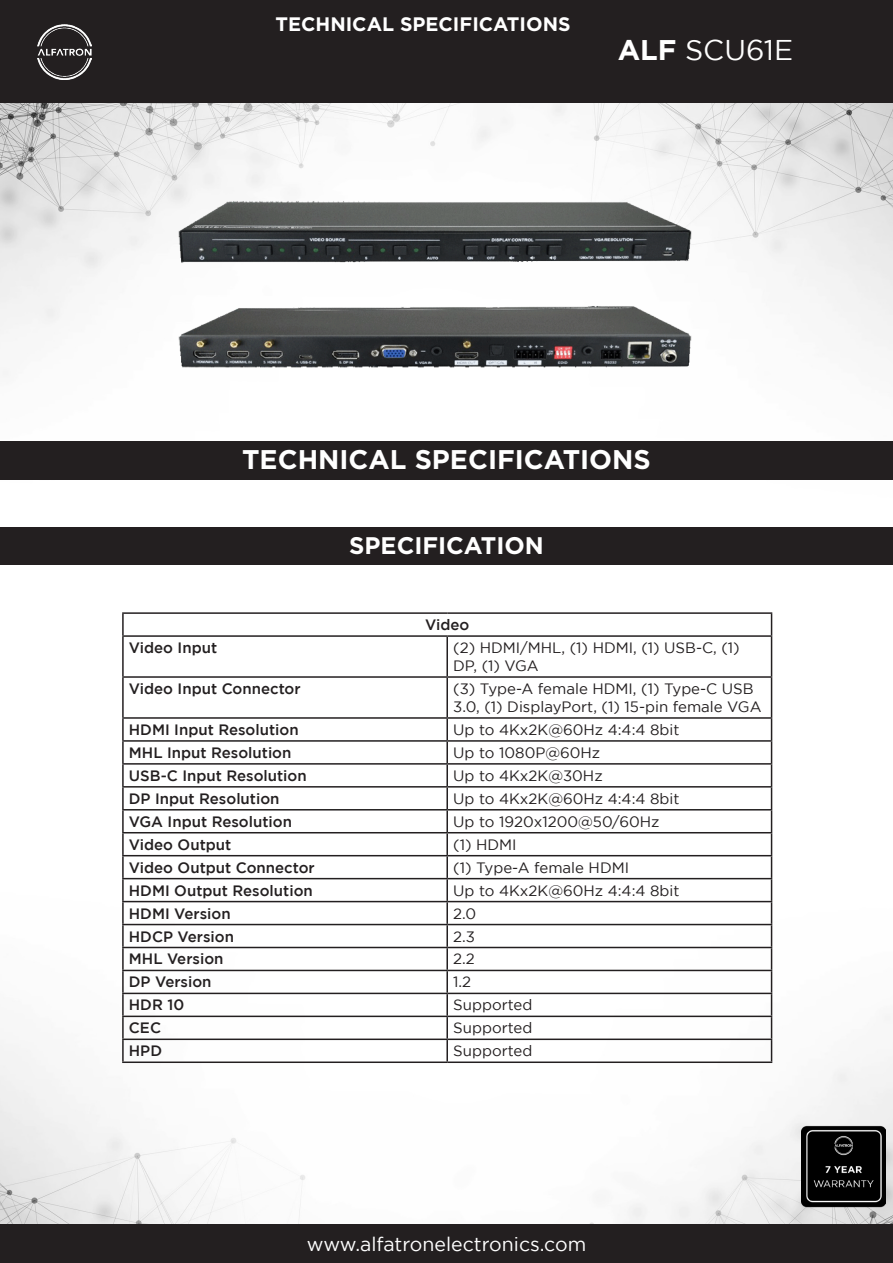
<style>
.page{position:relative;width:893px;height:1263px;background:#fff}
.page>*{position:absolute;margin:0;border:0;box-sizing:border-box;transform-origin:0 0}
.t1{font:28.5px "Gotham";color:#fff}
.t2{font:700 27px "Gotham";color:#fff}
.t3{font:700 24px "Gotham";color:#fff}
.t4{font:19.5px "Gotham";color:#fff}
.t5{font:700 19.5px "Gotham";color:#fff}
.t6{font:15px/18px "Gotham";color:#231f20}
.t7{font:500 15px "Gotham";color:#231f20}
.s1{font-weight:700}
</style>
<div class="page">
<img style="left:0;top:102px;width:893px;height:1122px">
<div style="left:0;top:0;width:893px;height:102px;background:#231f20"></div>
<img style="left:37px;top:24px;width:55px;height:56px">
<div style="left:0;top:441px;width:893px;height:39px;background:#231f20"></div>
<div style="left:0;top:1224px;width:893px;height:39px;background:#231f20"></div>
<div style="left:0;top:527px;width:893px;height:37px;background:#231f20"></div>
<img style="left:801px;top:1124px;width:85px;height:85px">
<img style="left:166px;top:157px;width:539px;height:250px">
<hr style="left:122px;top:612px;width:325px;height:2px;background:#231f20">
<hr style="left:122px;top:614px;width:2px;height:21px;background:#231f20">
<hr style="left:447px;top:612px;width:325px;height:2px;background:#231f20">
<svg style="left:771px;top:614px;width:1px;height:21px"></svg>
<hr style="left:122px;top:635px;width:325px;height:2px;background:#231f20">
<hr style="left:122px;top:637px;width:2px;height:39px;background:#231f20">
<hr style="left:447px;top:635px;width:325px;height:2px;background:#231f20">
<hr style="left:446px;top:637px;width:2px;height:39px;background:#231f20">
<hr style="left:771px;top:637px;width:1px;height:39px;background:#231f20">
<hr style="left:122px;top:676px;width:325px;height:2px;background:#231f20">
<hr style="left:122px;top:678px;width:2px;height:39px;background:#231f20">
<hr style="left:447px;top:676px;width:325px;height:2px;background:#231f20">
<hr style="left:446px;top:678px;width:2px;height:39px;background:#231f20">
<hr style="left:771px;top:678px;width:1px;height:39px;background:#231f20">
<hr style="left:122px;top:717px;width:325px;height:2px;background:#231f20">
<hr style="left:122px;top:719px;width:2px;height:21px;background:#231f20">
<hr style="left:447px;top:717px;width:325px;height:2px;background:#231f20">
<hr style="left:446px;top:719px;width:2px;height:21px;background:#231f20">
<hr style="left:122px;top:740px;width:325px;height:2px;background:#231f20">
<hr style="left:122px;top:742px;width:2px;height:21px;background:#231f20">
<hr style="left:447px;top:740px;width:325px;height:2px;background:#231f20">
<hr style="left:446px;top:742px;width:2px;height:21px;background:#231f20">
<hr style="left:122px;top:763px;width:325px;height:2px;background:#231f20">
<hr style="left:122px;top:765px;width:2px;height:21px;background:#231f20">
<hr style="left:447px;top:763px;width:325px;height:2px;background:#231f20">
<hr style="left:446px;top:765px;width:2px;height:21px;background:#231f20">
<hr style="left:122px;top:786px;width:325px;height:1px;background:#231f20">
<hr style="left:122px;top:787px;width:2px;height:22px;background:#231f20">
<hr style="left:447px;top:786px;width:325px;height:1px;background:#231f20">
<hr style="left:446px;top:787px;width:2px;height:22px;background:#231f20">
<hr style="left:122px;top:809px;width:325px;height:1px;background:#231f20">
<hr style="left:122px;top:810px;width:2px;height:22px;background:#231f20">
<hr style="left:447px;top:809px;width:325px;height:1px;background:#231f20">
<hr style="left:446px;top:810px;width:2px;height:22px;background:#231f20">
<hr style="left:122px;top:832px;width:325px;height:1px;background:#231f20">
<hr style="left:122px;top:833px;width:2px;height:22px;background:#231f20">
<hr style="left:447px;top:832px;width:325px;height:1px;background:#231f20">
<hr style="left:446px;top:833px;width:2px;height:22px;background:#231f20">
<hr style="left:122px;top:855px;width:325px;height:1px;background:#231f20">
<hr style="left:122px;top:856px;width:2px;height:22px;background:#231f20">
<hr style="left:447px;top:855px;width:325px;height:1px;background:#231f20">
<hr style="left:446px;top:856px;width:2px;height:22px;background:#231f20">
<hr style="left:122px;top:878px;width:325px;height:1px;background:#231f20">
<hr style="left:122px;top:879px;width:2px;height:22px;background:#231f20">
<hr style="left:447px;top:878px;width:325px;height:1px;background:#231f20">
<hr style="left:446px;top:879px;width:2px;height:22px;background:#231f20">
<hr style="left:122px;top:901px;width:325px;height:1px;background:#231f20">
<hr style="left:122px;top:902px;width:2px;height:22px;background:#231f20">
<hr style="left:447px;top:901px;width:325px;height:1px;background:#231f20">
<hr style="left:446px;top:902px;width:2px;height:22px;background:#231f20">
<hr style="left:122px;top:924px;width:325px;height:1px;background:#231f20">
<hr style="left:122px;top:925px;width:2px;height:22px;background:#231f20">
<hr style="left:447px;top:924px;width:325px;height:1px;background:#231f20">
<hr style="left:446px;top:925px;width:2px;height:22px;background:#231f20">
<hr style="left:122px;top:947px;width:325px;height:1px;background:#231f20">
<hr style="left:122px;top:948px;width:2px;height:22px;background:#231f20">
<hr style="left:447px;top:947px;width:325px;height:1px;background:#231f20">
<hr style="left:446px;top:948px;width:2px;height:22px;background:#231f20">
<hr style="left:122px;top:970px;width:325px;height:1px;background:#231f20">
<hr style="left:122px;top:971px;width:2px;height:22px;background:#231f20">
<hr style="left:447px;top:970px;width:325px;height:1px;background:#231f20">
<hr style="left:446px;top:971px;width:2px;height:22px;background:#231f20">
<hr style="left:122px;top:993px;width:325px;height:1px;background:#231f20">
<hr style="left:122px;top:994px;width:2px;height:21px;background:#231f20">
<hr style="left:447px;top:993px;width:325px;height:1px;background:#231f20">
<hr style="left:446px;top:994px;width:2px;height:21px;background:#231f20">
<hr style="left:122px;top:1015px;width:325px;height:2px;background:#231f20">
<hr style="left:122px;top:1017px;width:2px;height:21px;background:#231f20">
<hr style="left:447px;top:1015px;width:325px;height:2px;background:#231f20">
<hr style="left:446px;top:1017px;width:2px;height:21px;background:#231f20">
<hr style="left:122px;top:1038px;width:325px;height:2px;background:#231f20">
<hr style="left:122px;top:1040px;width:2px;height:21px;background:#231f20">
<hr style="left:447px;top:1038px;width:325px;height:2px;background:#231f20">
<hr style="left:446px;top:1040px;width:2px;height:21px;background:#231f20">
<svg style="left:771px;top:719px;width:1px;height:342px"></svg>
<hr style="left:122px;top:1061px;width:325px;height:2px;background:#231f20">
<hr style="left:447px;top:1061px;width:325px;height:2px;background:#231f20">
<p class="t5" style="left:275px;top:13px;width:297px">TECHNICAL SPECIFICATIONS</p>
<p class="t1" style="left:618px;top:34px;width:177px"><span class="s1">ALF</span> SCU61E</p>
<p class="t2" style="left:242px;top:443px;width:410px">TECHNICAL SPECIFICATIONS</p>
<p class="t3" style="left:349px;top:532px;width:196px">SPECIFICATION</p>
<p class="t7" style="left:425px;top:616px;width:46px">Video</p>
<p class="t7" style="left:129px;top:639px;width:90px">Video Input</p>
<p class="t6" style="left:453px;top:638px;width:288px">(2) HDMI/MHL, (1) HDMI, (1) USB-C, (1)<br>DP, (1) VGA</p>
<p class="t7" style="left:129px;top:680px;width:173px">Video Input Connector</p>
<p class="t6" style="left:453px;top:679px;width:310px">(3) Type-A female HDMI, (1) Type-C USB<br>3.0, (1) DisplayPort, (1) 15-pin female VGA</p>
<p class="t7" style="left:129px;top:721px;width:171px">HDMI Input Resolution</p>
<p class="t6" style="left:453px;top:720px;width:228px">Up to 4Kx2K@60Hz 4:4:4 8bit</p>
<p class="t7" style="left:129px;top:744px;width:164px">MHL Input Resolution</p>
<p class="t6" style="left:453px;top:743px;width:149px">Up to 1080P@60Hz</p>
<p class="t7" style="left:129px;top:767px;width:179px">USB-C Input Resolution</p>
<p class="t6" style="left:453px;top:766px;width:151px">Up to 4Kx2K@30Hz</p>
<p class="t7" style="left:129px;top:790px;width:152px">DP Input Resolution</p>
<p class="t6" style="left:453px;top:789px;width:228px">Up to 4Kx2K@60Hz 4:4:4 8bit</p>
<p class="t7" style="left:129px;top:813px;width:165px">VGA Input Resolution</p>
<p class="t6" style="left:453px;top:812px;width:208px">Up to 1920x1200@50/60Hz</p>
<p class="t7" style="left:129px;top:836px;width:104px">Video Output</p>
<p class="t6" style="left:453px;top:835px;width:65px">(1) HDMI</p>
<p class="t7" style="left:129px;top:859px;width:187px">Video Output Connector</p>
<p class="t6" style="left:453px;top:858px;width:177px">(1) Type-A female HDMI</p>
<p class="t7" style="left:129px;top:882px;width:185px">HDMI Output Resolution</p>
<p class="t6" style="left:453px;top:881px;width:228px">Up to 4Kx2K@60Hz 4:4:4 8bit</p>
<p class="t7" style="left:129px;top:905px;width:103px">HDMI Version</p>
<p class="t6" style="left:453px;top:904px;width:25px">2.0</p>
<p class="t7" style="left:129px;top:928px;width:107px">HDCP Version</p>
<p class="t6" style="left:453px;top:927px;width:23px">2.3</p>
<p class="t7" style="left:129px;top:951px;width:96px">MHL Version</p>
<p class="t6" style="left:453px;top:950px;width:23px">2.2</p>
<p class="t7" style="left:129px;top:973px;width:84px">DP Version</p>
<p class="t6" style="left:453px;top:973px;width:20px">1.2</p>
<p class="t7" style="left:129px;top:996px;width:57px">HDR 10</p>
<p class="t6" style="left:453px;top:996px;width:81px">Supported</p>
<p class="t7" style="left:129px;top:1019px;width:34px">CEC</p>
<p class="t6" style="left:453px;top:1019px;width:81px">Supported</p>
<p class="t7" style="left:129px;top:1042px;width:35px">HPD</p>
<p class="t6" style="left:453px;top:1042px;width:81px">Supported</p>
<p class="t4" style="left:307px;top:1233px;width:281px">www.alfatronelectronics.com</p>
</div>
